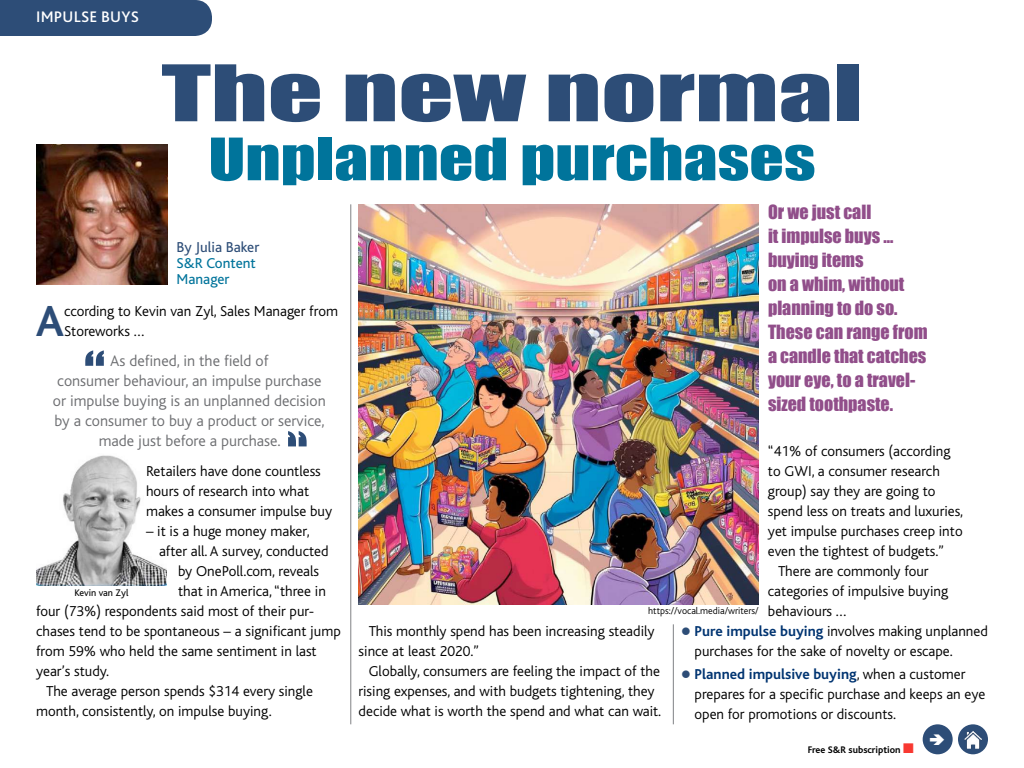
<style>
.page{position:relative;width:1024px;height:768px;background:#fff}
.page>*{position:absolute;margin:0;border:0;box-sizing:border-box;transform-origin:0 0}
.t1{font:72px "Impact";color:#2d4d77;scale:1.5 1}
.t2{font:60px "Impact";color:#2d4d77}
.t3{font:54px "Impact";color:#00749b;scale:1.25 1}
.t4{font:700 45.3px "Bliss";color:#2d4d77}
.t5{font:18px/24px "Impact";color:#914e8a}
.t6{font:300 16px/20px "Bliss";color:#6d6e71;text-align:center}
.t7{font:500 16px "Bliss Pro";letter-spacing:.015em;color:#fff}
.t8{font:300 15px/20px "Bliss";color:#000}
.t9{font:15px/16px "Bliss";color:#00749b}
.t10{font:15px "Bliss";color:#2d4d77}
.t11{font:300 10px "Bliss";color:#000}
.t12{font:700 10px "Bliss";color:#000}
.t13{font:10px "Bliss";color:#000}
.s1{font-size:15px}
.s2{color:#2d4d77}
.s3{font-weight:700;color:#013471}
.s4{color:#f83831}
</style>
<div class="page">
<img style="left:36px;top:455px;width:131px;height:131px">
<div style="left:923px;top:724px;width:30px;height:30px;background:#2d4d77;border-radius:50%"></div>
<div style="left:958px;top:724px;width:30px;height:30px;background:#2d4d77;border-radius:50%"></div>
<img style="left:964px;top:731px;width:18px;height:17px">
<div style="left:0;top:0;width:212px;height:36px;background:#2d4d77"></div>
<hr style="left:351px;top:204px;width:1px;height:520px;background:#808285">
<hr style="left:673px;top:624px;width:1px;height:100px;background:#808285">
<img style="left:36px;top:144px;width:132px;height:140px">
<img style="left:359px;top:204px;width:400px;height:400px">
<p class="t7" style="left:36px;top:6px;width:104px">IMPULSE BUYS</p>
<h1 class="t1" style="left:161px;top:37px;width:469px">The new normal</h1>
<h3 class="t3" style="left:208px;top:117px;width:487px">Unplanned purchases</h3>
<p class="t10" style="left:177px;top:240px;width:84px">By Julia Baker</p>
<p class="t9" style="left:177px;top:256px;width:81px">S&amp;R Content<br>Manager</p>
<h3 class="t4" style="left:36px;top:297px;width:30px">A</h3>
<p class="t8" style="left:64px;top:301px;width:275px">ccording to Kevin van Zyl, Sales Manager from<br>Storeworks …</p>
<p class="t6" style="left:53px;top:351px;width:274px">As defined, in the field of<br>consumer behaviour, an impulse purchase or impulse buying is an unplanned decision by a consumer to buy a product or service, made just before a purchase.</p>
<p class="t8" style="left:146px;top:461px;width:188px">Retailers have done countless hours of research into what makes a consumer impulse buy</p>
<p class="t8" style="left:146px;top:521px;width:165px">– it is a huge money maker,</p>
<p class="t8" style="left:159px;top:541px;width:171px">after all. A survey, conducted</p>
<p class="t8" style="left:178px;top:561px;width:143px">by OnePoll.com, reveals</p>
<p class="t8" style="left:178px;top:581px;width:149px">that in America, “three in</p>
<p class="t8" style="left:36px;top:601px;width:278px">four (73%) respondents said most of their pur-</p>
<p class="t8" style="left:36px;top:621px;width:306px">chases tend to be spontaneous – a significant jump</p>
<p class="t8" style="left:36px;top:641px;width:282px">from 59% who held the same sentiment in last</p>
<p class="t8" style="left:36px;top:661px;width:75px">year’s study.</p>
<p class="t8" style="left:46px;top:681px;width:268px">The average person spends $314 every single</p>
<p class="t8" style="left:36px;top:701px;width:237px">month, consistently, on impulse buying.</p>
<h2 class="t2" style="left:84px;top:328px;width:22px">“</h2>
<p class="t13" style="left:74px;top:587px;width:56px">Kevin van Zyl</p>
<p class="t5" style="left:768px;top:199px;width:161px">Or we just call<br>it impulse buys … buying items<br>on a whim, without planning to do so.<br>These can range from a candle that catches your eye, to a travel&shy;sized toothpaste.</p>
<p class="t8" style="left:768px;top:441px;width:184px">“41% of consumers (according</p>
<p class="t8" style="left:768px;top:461px;width:173px">to GWI, a consumer research</p>
<p class="t8" style="left:768px;top:481px;width:169px">group) say they are going to</p>
<p class="t8" style="left:768px;top:501px;width:197px">spend less on treats and luxuries,</p>
<p class="t8" style="left:768px;top:521px;width:196px">yet impulse purchases creep into</p>
<p class="t8" style="left:768px;top:541px;width:178px">even the tightest of budgets.”</p>
<p class="t8" style="left:778px;top:561px;width:152px">There are commonly four</p>
<p class="t8" style="left:768px;top:581px;width:182px">categories of impulsive buying</p>
<p class="t11" style="left:648px;top:605px;width:200px">https://vocal.media/writers/ <span class="s1">behaviours …</span></p>
<p class="t8" style="left:359px;top:621px;width:297px;text-indent:10px">This monthly spend has been increasing steadily since at least 2020.”</p>
<p class="t8" style="left:359px;top:661px;width:304px;text-align:center">Globally, consumers are feeling the impact of the rising expenses, and with budgets tightening, they decide what is worth the spend and what can wait.</p>
<p class="t8" style="left:695px;top:621px;width:295px;text-indent:-13px"><span class="s2">●</span> <span class="s3">Pure impulse buying</span> involves making unplanned purchases for the sake of novelty or escape.</p>
<p class="t8" style="left:695px;top:664px;width:292px;text-indent:-13px"><span class="s2">●</span> <span class="s3">Planned impulsive buying</span>, when a customer prepares for a specific purchase and keeps an eye open for promotions or discounts.</p>
<p class="t12" style="left:808px;top:745px;width:108px">Free S&amp;R subscription <span class="s4">■</span></p>
</div>
